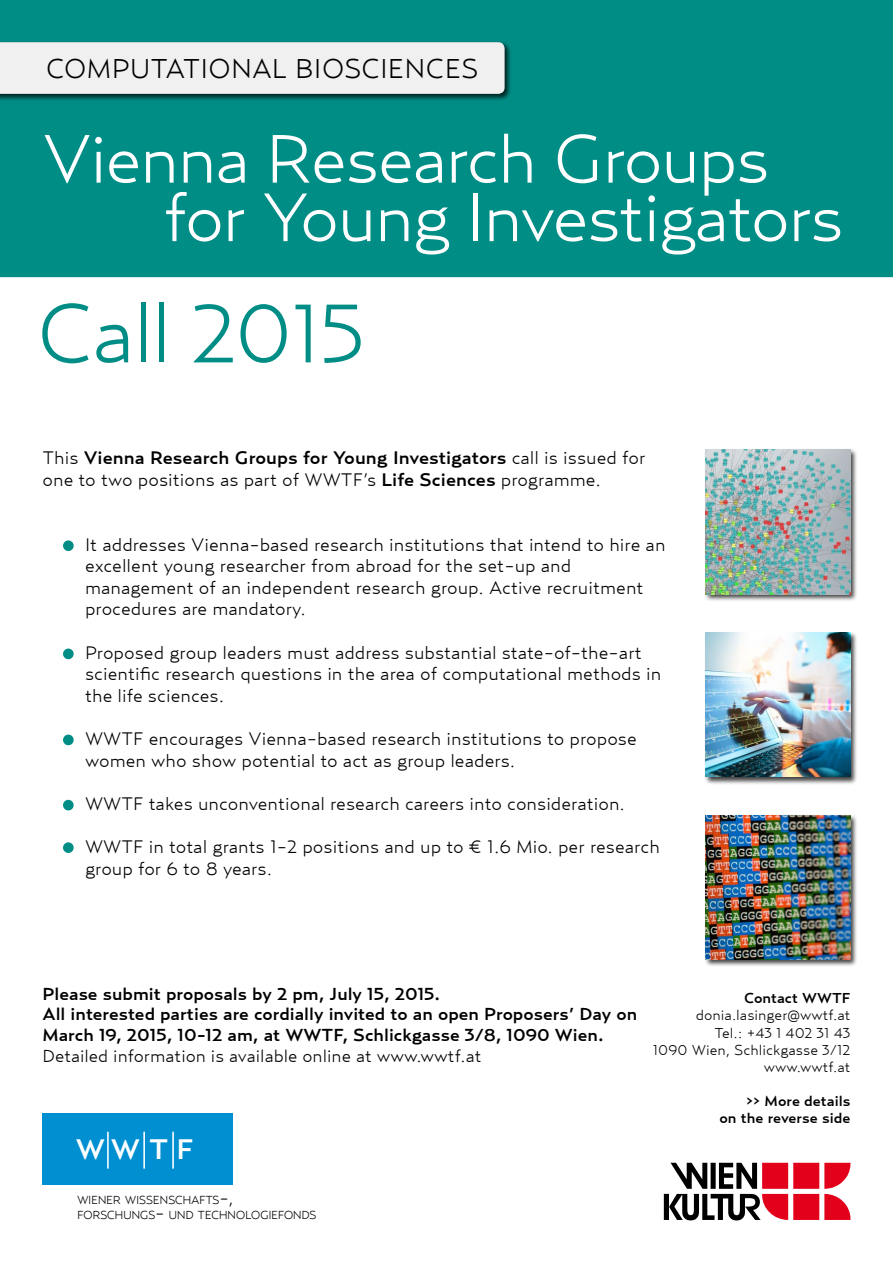
<style>
.page{position:relative;width:893px;height:1263px;background:#fff}
.page>*{position:absolute;margin:0;border:0;box-sizing:border-box;transform-origin:0 0}
.t1{font:300 82.5px "Relay Wide";letter-spacing:-.03em;color:#008d86}
.t2{font:300 67.5px/58.5px "Relay Wide";letter-spacing:-.03em;color:#fff}
.t3{font:500 28.05px "Relay Wide";color:#fff}
.t4{font:300 27px "Relay Wide";color:#000}
.t5{font:300 18px/21.6px "Relay Wide";color:#000}
.t6{font:500 17.25px/20.7px "Relay Wide";color:#000}
.t7{font:300 17.25px "Relay Wide";color:#000}
.t8{font:300 14.25px/17.1px "Relay Wide";color:#000;text-align:right}
.t9{font:500 14.25px/17.1px "Relay Wide";color:#000;text-align:right}
.t10{font:300 11.55px/15px "Relay Wide";letter-spacing:-.045em;color:#000}
.s1{font-weight:500}
.s2{font-size:16.5px}
</style>
<div class="page">
<div style="left:0;top:0;width:893px;height:277px;background:#008d86"></div>
<div style="left:0;top:41px;width:512px;height:61px;background:#000;opacity:.75"></div>
<div style="left:0;top:42px;width:505px;height:52px;background:#f1f0f1"></div>
<div style="left:704px;top:448px;width:154px;height:154px;background:#000;opacity:.75"></div>
<img style="left:706px;top:450px;width:144px;height:144px">
<div style="left:704px;top:631px;width:154px;height:154px;background:#000;opacity:.75"></div>
<img style="left:706px;top:632px;width:144px;height:145px">
<div style="left:704px;top:814px;width:154px;height:153px;background:#000;opacity:.75"></div>
<img style="left:706px;top:815px;width:144px;height:145px">
<div style="left:64px;top:541px;width:9px;height:9px;background:#008d86;border-radius:50%"></div>
<div style="left:63px;top:540px;width:11px;height:11px;border:2px solid #008d86;border-radius:50%"></div>
<div style="left:64px;top:649px;width:9px;height:9px;background:#008d86;border-radius:50%"></div>
<div style="left:63px;top:648px;width:11px;height:11px;border:2px solid #008d86;border-radius:50%"></div>
<div style="left:64px;top:735px;width:9px;height:9px;background:#008d86;border-radius:50%"></div>
<div style="left:63px;top:735px;width:11px;height:10px;border:2px solid #008d86;border-radius:50%"></div>
<div style="left:64px;top:800px;width:9px;height:10px;background:#008d86;border-radius:50%"></div>
<div style="left:63px;top:800px;width:11px;height:10px;border:2px solid #008d86;border-radius:50%"></div>
<div style="left:64px;top:843px;width:9px;height:9px;background:#008d86;border-radius:50%"></div>
<div style="left:63px;top:842px;width:11px;height:11px;border:2px solid #008d86;border-radius:50%"></div>
<svg style="left:664px;top:1163px;width:186px;height:57px"></svg>
<div style="left:43px;top:1113px;width:190px;height:72px;background:#008fd1"></div>
<hr style="left:107px;top:1132px;width:2px;height:36px;background:#fff">
<hr style="left:143px;top:1132px;width:2px;height:36px;background:#fff">
<hr style="left:172px;top:1132px;width:2px;height:36px;background:#fff">
<h3 class="t4" style="left:46px;top:53px;width:434px">COMPUTATIONAL BIOSCIENCES</h3>
<h2 class="t2" style="left:163px;top:129px;width:682px;text-indent:-121px">Vienna Research Groups for Young Investigators</h2>
<h1 class="t1" style="left:36px;top:285px;width:331px">Call 2015</h1>
<p class="t5" style="left:43px;top:447px;width:604px">This <span class="s1">Vienna Research Groups for Young Investigators</span> call is issued for one to two positions as part of WWTF’s <span class="s1">Life Sciences</span> programme.</p>
<p class="t5" style="left:85px;top:533px;width:582px">It addresses Vienna-based research institutions that intend to hire an excellent young researcher from abroad for the set-up and management of an independent research group. Active recruitment procedures are mandatory.</p>
<p class="t5" style="left:85px;top:641px;width:578px">Proposed group leaders must address substantial state-of-the-art scientific research questions in the area of computational methods in the life sciences.</p>
<p class="t5" style="left:85px;top:727px;width:553px">WWTF encourages Vienna-based research institutions to propose women who show potential to act as group leaders.</p>
<p class="t5" style="left:85px;top:792px;width:541px">WWTF takes unconventional research careers into consideration.</p>
<p class="t5" style="left:85px;top:835px;width:576px">WWTF in total grants 1-2 positions and up to € 1.6 Mio. per research group for 6 to 8 years.</p>
<p class="t6" style="left:43px;top:983px;width:596px">Please submit proposals by 2 pm, July 15, 2015.<br>All interested parties are cordially invited to an open Proposers’ Day on<br>March 19, 2015, 10-12 am, at WWTF, Schlickgasse 3/8, 1090 Wien.</p>
<p class="t7" style="left:43px;top:1045px;width:440px">Detailed information is available online at www.wwtf.at</p>
<h3 class="t3" style="left:76px;top:1133px;width:119px">WWT F</h3>
<p class="t10" style="left:77px;top:1192px;width:241px">WIENER WISSENSCHAFTS<span class="s2">-,<br></span>FORSCHUNGS<span class="s2">-</span> UND TECHNOLOGIEFONDS</p>
<p class="t9" style="left:744px;top:989px;width:108px">Contact WWTF</p>
<p class="t8" style="left:653px;top:1006px;width:199px">donia.lasinger@wwtf.at<br>Tel.: +43 1 402 31 43<br>1090 Wien, Schlickgasse 3/12 www.wwtf.at</p>
<p class="t9" style="left:719px;top:1092px;width:133px">&gt;&gt; More details<br>on the reverse side</p>
</div>
